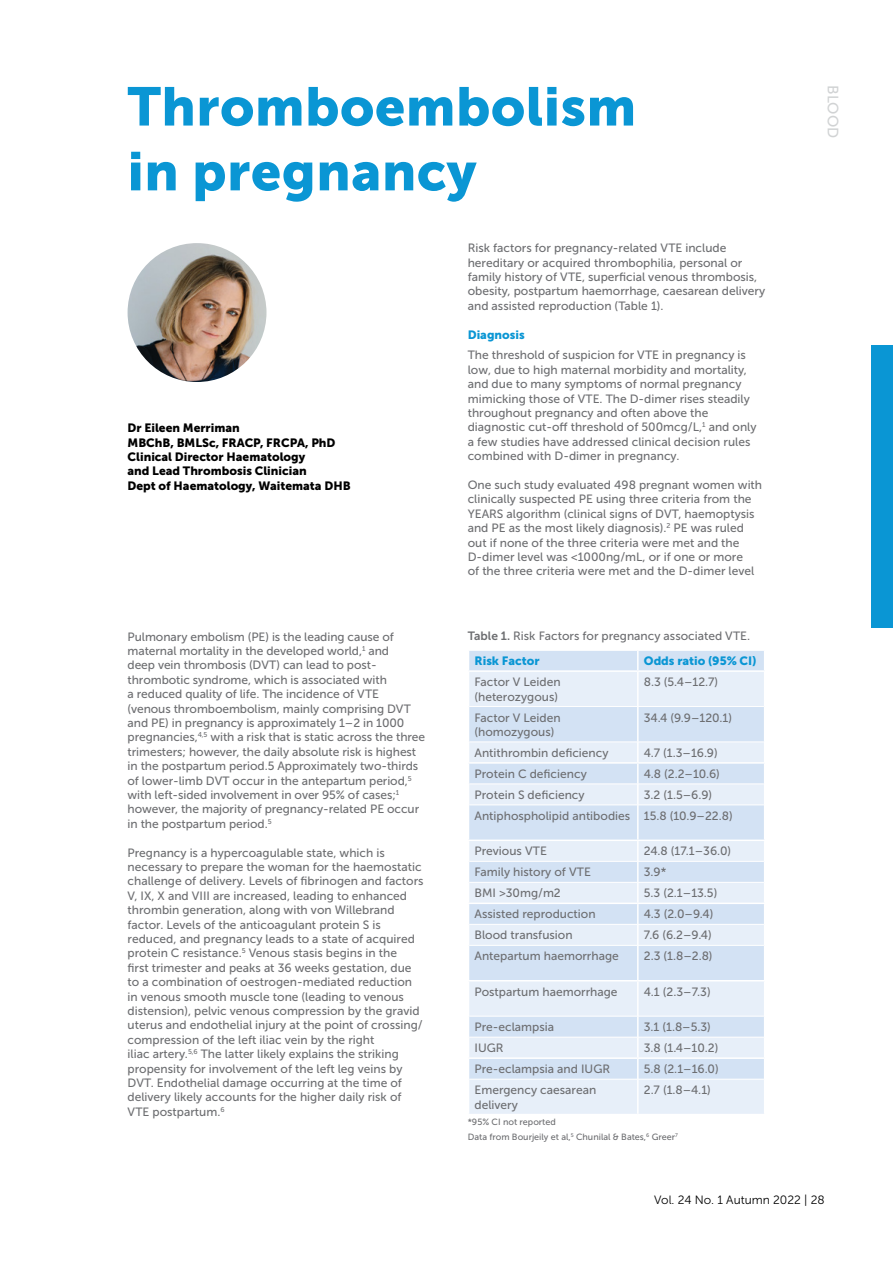
<style>
.page{position:relative;width:893px;height:1263px;background:#fff}
.page>*{position:absolute;margin:0;border:0;box-sizing:border-box;transform-origin:0 0}
.t1{font:54px/64.8px "Museo Sans 900";letter-spacing:.01em;color:#0a96d4}
.t2{font:15px "Museo Sans 500";color:#d1d3d4}
.t3{font:12px/14.4px "Museo Sans 500";color:#6d6e71}
.t4{font:12px/14.4px "Museo Sans 900";color:#000}
.t5{font:12px "Museo Sans 900";color:#0a96d4}
.t6{font:12px "Museo Sans 300";color:#000}
.t7{font:9px/14.4px "Museo Sans 500";color:#6d6e71}
.s1{font-family:"Museo Sans 700"}
</style>
<div class="page">
<div style="left:872px;top:345px;width:21px;height:282px;background:#0a96d4"></div>
<img style="left:128px;top:243px;width:138px;height:139px;border-radius:69px">
<div style="left:469px;top:651px;width:295px;height:19px;background:#d3e2f4"></div>
<svg style="left:469px;top:672px;width:295px;height:442px;background:#dde9f6"></svg>
<svg style="left:637px;top:651px;width:2px;height:19px"></svg>
<hr style="left:637px;top:672px;width:2px;height:34px;background:#fff">
<hr style="left:637px;top:707px;width:2px;height:35px;background:#fff">
<hr style="left:637px;top:742px;width:2px;height:20px;background:#fff">
<hr style="left:468px;top:762px;width:170px;height:2px;background:#fff">
<hr style="left:638px;top:762px;width:127px;height:2px;background:#fff">
<hr style="left:637px;top:764px;width:2px;height:20px;background:#fff">
<hr style="left:637px;top:784px;width:2px;height:21px;background:#fff">
<hr style="left:637px;top:805px;width:2px;height:34px;background:#fff">
<hr style="left:468px;top:839px;width:170px;height:2px;background:#fff">
<hr style="left:638px;top:839px;width:127px;height:2px;background:#fff">
<hr style="left:637px;top:841px;width:2px;height:20px;background:#fff">
<hr style="left:637px;top:861px;width:2px;height:21px;background:#fff">
<hr style="left:637px;top:882px;width:2px;height:20px;background:#fff">
<hr style="left:468px;top:902px;width:170px;height:2px;background:#fff">
<hr style="left:638px;top:902px;width:127px;height:2px;background:#fff">
<hr style="left:637px;top:904px;width:2px;height:20px;background:#fff">
<hr style="left:637px;top:924px;width:2px;height:21px;background:#fff">
<hr style="left:637px;top:945px;width:2px;height:35px;background:#fff">
<hr style="left:468px;top:980px;width:170px;height:1px;background:#fff">
<hr style="left:638px;top:980px;width:127px;height:1px;background:#fff">
<hr style="left:637px;top:981px;width:2px;height:35px;background:#fff">
<hr style="left:637px;top:1016px;width:2px;height:21px;background:#fff">
<hr style="left:637px;top:1037px;width:2px;height:20px;background:#fff">
<hr style="left:468px;top:1057px;width:170px;height:2px;background:#fff">
<hr style="left:638px;top:1057px;width:127px;height:2px;background:#fff">
<hr style="left:637px;top:1059px;width:2px;height:20px;background:#fff">
<hr style="left:637px;top:1079px;width:2px;height:35px;background:#fff">
<hr style="left:469px;top:706px;width:169px;height:1px;background:#fff">
<hr style="left:638px;top:706px;width:126px;height:1px;background:#fff">
<hr style="left:469px;top:742px;width:169px;height:1px;background:#fff">
<hr style="left:638px;top:742px;width:126px;height:1px;background:#fff">
<hr style="left:469px;top:784px;width:169px;height:1px;background:#fff">
<hr style="left:638px;top:784px;width:126px;height:1px;background:#fff">
<hr style="left:469px;top:805px;width:169px;height:1px;background:#fff">
<hr style="left:638px;top:805px;width:126px;height:1px;background:#fff">
<hr style="left:469px;top:861px;width:169px;height:1px;background:#fff">
<hr style="left:638px;top:861px;width:126px;height:1px;background:#fff">
<hr style="left:469px;top:882px;width:169px;height:1px;background:#fff">
<hr style="left:638px;top:882px;width:126px;height:1px;background:#fff">
<hr style="left:469px;top:924px;width:169px;height:1px;background:#fff">
<hr style="left:638px;top:924px;width:126px;height:1px;background:#fff">
<hr style="left:469px;top:945px;width:169px;height:1px;background:#fff">
<hr style="left:638px;top:945px;width:126px;height:1px;background:#fff">
<hr style="left:469px;top:1016px;width:169px;height:1px;background:#fff">
<hr style="left:638px;top:1016px;width:126px;height:1px;background:#fff">
<hr style="left:469px;top:1037px;width:169px;height:1px;background:#fff">
<hr style="left:638px;top:1037px;width:126px;height:1px;background:#fff">
<hr style="left:469px;top:1079px;width:169px;height:1px;background:#fff">
<hr style="left:638px;top:1079px;width:126px;height:1px;background:#fff">
<h1 class="t1" style="left:128px;top:74px;width:510px">Thromboembolism in pregnancy</h1>
<p class="t4" style="left:128px;top:421px;width:225px">Dr Eileen Merriman<br>MBChB, BMLSc, FRACP, FRCPA, PhD<br>Clinical Director Haematology<br>and Lead Thrombosis Clinician<br>Dept of Haematology, Waitemata DHB</p>
<p class="t3" style="left:128px;top:629px;width:299px">Pulmonary embolism (PE) is the leading cause of maternal mortality in the developed world,<sup>1</sup> and<br>deep vein thrombosis (DVT) can lead to post&shy;thrombotic syndrome, which is associated with<br>a reduced quality of life. The incidence of VTE<br>(venous thromboembolism, mainly comprising DVT and PE) in pregnancy is approximately 1–2 in 1000 pregnancies,<sup>4,5</sup> with a risk that is static across the three trimesters; however, the daily absolute risk is highest in the postpartum period.5 Approximately two-thirds of lower-limb DVT occur in the antepartum period,<sup>5 </sup>with left-sided involvement in over 95% of cases;<sup>1 </sup>however, the majority of pregnancy-related PE occur in the postpartum period.<sup>5</sup></p>
<p class="t3" style="left:128px;top:845px;width:298px">Pregnancy is a hypercoagulable state, which is necessary to prepare the woman for the haemostatic challenge of delivery. Levels of fibrinogen and factors V, IX, X and VIII are increased, leading to enhanced thrombin generation, along with von Willebrand factor. Levels of the anticoagulant protein S is reduced, and pregnancy leads to a state of acquired protein C resistance.<sup>5</sup> Venous stasis begins in the<br>first trimester and peaks at 36 weeks gestation, due to a combination of oestrogen-mediated reduction in venous smooth muscle tone (leading to venous distension), pelvic venous compression by the gravid uterus and endothelial injury at the point of crossing/ compression of the left iliac vein by the right<br>iliac artery.<sup>5,6</sup> The latter likely explains the striking propensity for involvement of the left leg veins by DVT. Endothelial damage occurring at the time of delivery likely accounts for the higher daily risk of VTE postpartum.<sup>6</sup></p>
<p class="t3" style="left:468px;top:241px;width:299px">Risk factors for pregnancy-related VTE include hereditary or acquired thrombophilia, personal or family history of VTE, superficial venous thrombosis, obesity, postpartum haemorrhage, caesarean delivery and assisted reproduction (Table 1).</p>
<p class="t5" style="left:468px;top:327px;width:59px">Diagnosis</p>
<p class="t3" style="left:468px;top:348px;width:290px">The threshold of suspicion for VTE in pregnancy is low, due to high maternal morbidity and mortality, and due to many symptoms of normal pregnancy mimicking those of VTE. The D-dimer rises steadily throughout pregnancy and often above the diagnostic cut-off threshold of 500mcg/L,<sup>1</sup> and only a few studies have addressed clinical decision rules combined with D-dimer in pregnancy.</p>
<p class="t3" style="left:468px;top:478px;width:296px">One such study evaluated 498 pregnant women with clinically suspected PE using three criteria from the YEARS algorithm (clinical signs of DVT, haemoptysis and PE as the most likely diagnosis).<sup>2</sup> PE was ruled out if none of the three criteria were met and the D-dimer level was &lt;1000ng/mL, or if one or more<br>of the three criteria were met and the D-dimer level</p>
<p class="t3" style="left:468px;top:629px;width:284px"><span class="s1">Table 1.</span> Risk Factors for pregnancy associated VTE.</p>
<p class="t5" style="left:474px;top:654px;width:67px">Risk Factor</p>
<p class="t5" style="left:644px;top:654px;width:114px">Odds ratio (95% CI)</p>
<p class="t3" style="left:474px;top:675px;width:88px">Factor V Leiden (heterozygous)</p>
<p class="t3" style="left:644px;top:675px;width:76px">8.3 (5.4–12.7)</p>
<p class="t3" style="left:474px;top:710px;width:88px">Factor V Leiden (homozygous)</p>
<p class="t3" style="left:644px;top:710px;width:90px">34.4 (9.9–120.1)</p>
<p class="t3" style="left:474px;top:746px;width:136px">Antithrombin deficiency</p>
<p class="t3" style="left:644px;top:746px;width:75px">4.7 (1.3–16.9)</p>
<p class="t3" style="left:474px;top:767px;width:114px">Protein C deficiency</p>
<p class="t3" style="left:644px;top:767px;width:78px">4.8 (2.2–10.6)</p>
<p class="t3" style="left:474px;top:788px;width:112px">Protein S deficiency</p>
<p class="t3" style="left:474px;top:784px;width:260px;line-height:21px;text-indent:169px">3.2 (1.5–6.9)<br>Antiphospholipid antibodies 15.8 (10.9–22.8)</p>
<p class="t3" style="left:474px;top:844px;width:74px">Previous VTE</p>
<p class="t3" style="left:644px;top:844px;width:89px">24.8 (17.1–36.0)</p>
<p class="t3" style="left:474px;top:865px;width:118px">Family history of VTE</p>
<p class="t3" style="left:644px;top:865px;width:24px">3.9*</p>
<p class="t3" style="left:474px;top:886px;width:88px">BMI &gt;30mg/m2</p>
<p class="t3" style="left:644px;top:886px;width:75px">5.3 (2.1–13.5)</p>
<p class="t3" style="left:474px;top:907px;width:123px">Assisted reproduction</p>
<p class="t3" style="left:644px;top:907px;width:71px">4.3 (2.0–9.4)</p>
<p class="t3" style="left:474px;top:928px;width:100px">Blood transfusion</p>
<p class="t3" style="left:644px;top:928px;width:69px">7.6 (6.2–9.4)</p>
<p class="t3" style="left:474px;top:949px;width:146px">Antepartum haemorrhage</p>
<p class="t3" style="left:644px;top:949px;width:70px">2.3 (1.8–2.8)</p>
<p class="t3" style="left:474px;top:984px;width:145px">Postpartum haemorrhage</p>
<p class="t3" style="left:644px;top:984px;width:68px">4.1 (2.3–7.3)</p>
<p class="t3" style="left:474px;top:1020px;width:81px">Pre-eclampsia</p>
<p class="t3" style="left:644px;top:1020px;width:69px">3.1 (1.8–5.3)</p>
<p class="t3" style="left:474px;top:1041px;width:31px">IUGR</p>
<p class="t3" style="left:644px;top:1041px;width:76px">3.8 (1.4–10.2)</p>
<p class="t3" style="left:474px;top:1062px;width:137px">Pre-eclampsia and IUGR</p>
<p class="t3" style="left:644px;top:1062px;width:76px">5.8 (2.1–16.0)</p>
<p class="t3" style="left:474px;top:1083px;width:123px">Emergency caesarean delivery</p>
<p class="t3" style="left:644px;top:1083px;width:68px">2.7 (1.8–4.1)</p>
<p class="t7" style="left:468px;top:1115px;width:212px">*95% CI not reported<br>Data from Bourjeily et al,<sup>5</sup> Chunilal &amp; Bates,<sup>6</sup> Greer<sup>7</sup></p>
<p class="t2" style="left:841px;top:85px;width:54px;rotate:90deg">BLOOD</p>
<p class="t6" style="left:654px;top:1193px;width:172px">Vol. 24 No. 1 Autumn 2022 | 28</p>
</div>
